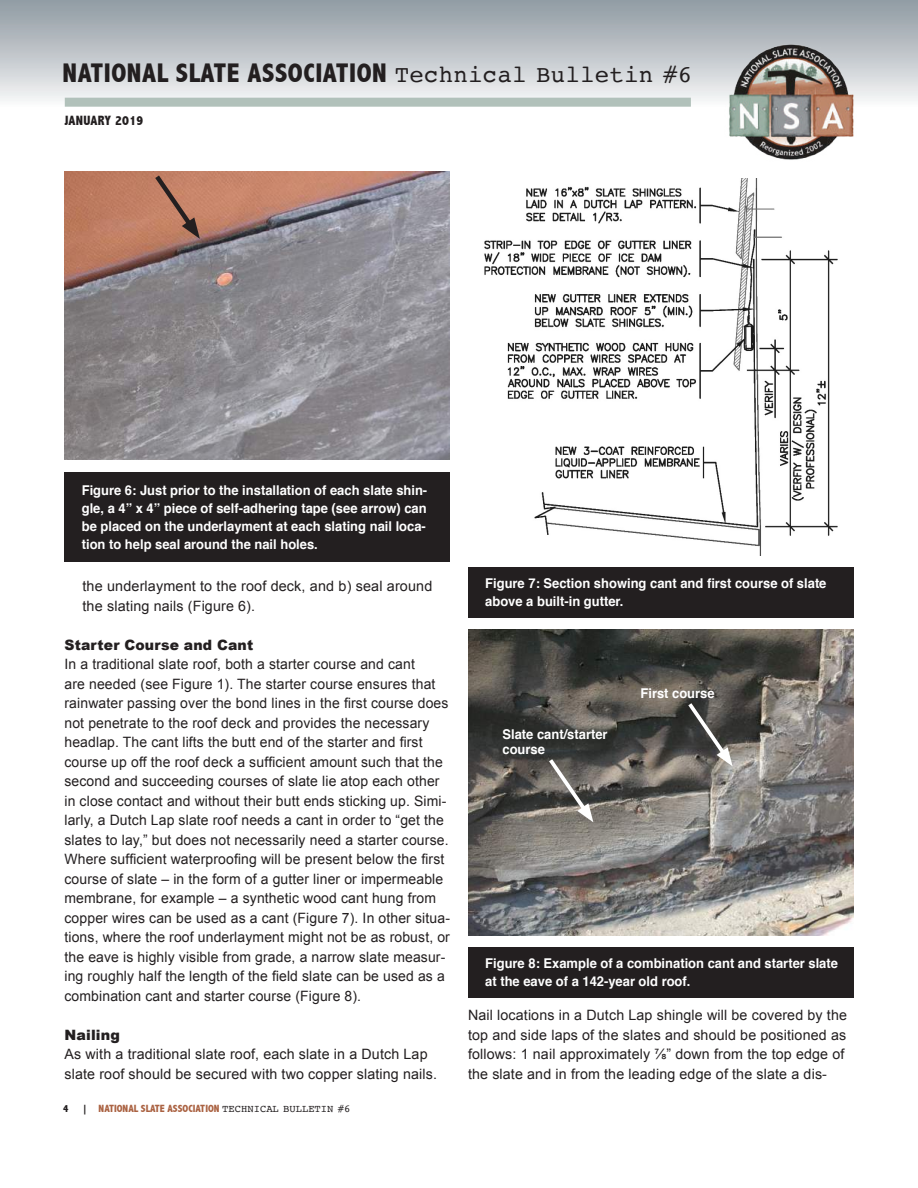
<style>
.page{position:relative;width:918px;height:1188px;background:#fff}
.page>*{position:absolute;margin:0;border:0;box-sizing:border-box;transform-origin:0 0}
.t1{font:800 condensed 27px "Abadi";letter-spacing:.02em;color:#231f20}
.t2{font:14.25px/19.5px "Arial";letter-spacing:.01em;color:#231f20}
.t3{font:900 14.25px "Arial";letter-spacing:.01em;color:#231f20}
.t4{font:700 13.5px/18px "Helvetica";color:#fff;scale:.96 1}
.t5{font:800 condensed 13.5px "Abadi";letter-spacing:.02em;color:#231f20}
.t6{font:800 condensed 10.5px "Abadi";color:#aa6242}
.t7{font:800 condensed 10.5px "Abadi";color:#231f20}
.s1{font-family:"Courier";font-weight:400;font-stretch:normal;font-size:24px}
.s2{color:#231f20}
.s3{font-family:"Courier";font-weight:400;font-stretch:normal;color:#231f20}
</style>
<div class="page">
<div style="left:0;top:0;width:918px;height:107px;background:linear-gradient(to bottom,#8e98a0,#f8f8f9)"></div>
<img style="left:724px;top:42px;width:133px;height:118px">
<div style="left:65px;top:98px;width:626px;height:9px;background:#b1c1ba"></div>
<img style="left:64px;top:171px;width:386px;height:289px">
<img style="left:484px;top:179px;width:354px;height:376px">
<img style="left:468px;top:629px;width:385px;height:306px">
<div style="left:64px;top:472px;width:386px;height:90px;background:#231f20"></div>
<div style="left:468px;top:567px;width:386px;height:50px;background:#231f20"></div>
<div style="left:468px;top:947px;width:386px;height:50px;background:#231f20"></div>
<svg style="left:151px;top:171px;width:49px;height:68px;background:#b1765e"></svg>
<svg style="left:685px;top:699px;width:48px;height:67px;background:#605e5b"></svg>
<svg style="left:545px;top:755px;width:48px;height:67px;background:#74716c"></svg>
<h1 class="t1" style="left:63px;top:57px;width:631px">NATIONAL SLATE ASSOCIATION <span class="s1">Technical Bulletin #6</span></h1>
<p class="t5" style="left:64px;top:113px;width:80px">JANUARY 2019</p>
<p class="t4" style="left:82px;top:481px;width:361px;text-align:justify">Figure 6: Just prior to the installation of each slate shin&shy;gle, a 4” x 4” piece of self-adhering tape (see arrow) can be placed on the underlayment at each slating nail loca&shy;tion to help seal around the nail holes.</p>
<p class="t2" style="left:82px;top:577px;width:351px">the underlayment to the roof deck, and b) seal around the slating nails (Figure 6).</p>
<p class="t3" style="left:64px;top:634px;width:190px">Starter Course and Cant</p>
<p class="t2" style="left:64px;top:655px;width:387px">In a traditional slate roof, both a starter course and cant<br>are needed (see Figure 1). The starter course ensures that rainwater passing over the bond lines in the first course does not penetrate to the roof deck and provides the necessary headlap. The cant lifts the butt end of the starter and first course up off the roof deck a sufficient amount such that the second and succeeding courses of slate lie atop each other in close contact and without their butt ends sticking up. Simi&shy;larly, a Dutch Lap slate roof needs a cant in order to “get the slates to lay,” but does not necessarily need a starter course.<br>Where sufficient waterproofing will be present below the first course of slate – in the form of a gutter liner or impermeable membrane, for example – a synthetic wood cant hung from copper wires can be used as a cant (Figure 7). In other situa&shy;tions, where the roof underlayment might not be as robust, or the eave is highly visible from grade, a narrow slate measur&shy;ing roughly half the length of the field slate can be used as a combination cant and starter course (Figure 8).</p>
<p class="t3" style="left:64px;top:1024px;width:57px">Nailing</p>
<p class="t2" style="left:64px;top:1045px;width:374px">As with a traditional slate roof, each slate in a Dutch Lap slate roof should be secured with two copper slating nails.</p>
<p class="t7" style="left:63px;top:1102px;width:7px">4</p>
<p class="t6" style="left:82px;top:1102px;width:270px"><span class="s2">|</span> NATIONAL SLATE ASSOCIATION <span class="s3">TECHNICAL BULLETIN #6</span></p>
<p class="t4" style="left:485px;top:575px;width:357px">Figure 7: Section showing cant and first course of slate above a built-in gutter.</p>
<p class="t4" style="left:502px;top:727px;width:111px;line-height:15px">Slate cant/starter course</p>
<p class="t4" style="left:641px;top:684px;width:79px">First course</p>
<p class="t4" style="left:485px;top:955px;width:369px">Figure 8: Example of a combination cant and starter slate at the eave of a 142-year old roof.</p>
<p class="t2" style="left:468px;top:1006px;width:381px">Nail locations in a Dutch Lap shingle will be covered by the top and side laps of the slates and should be positioned as follows: 1 nail approximately ⅞” down from the top edge of the slate and in from the leading edge of the slate a dis-</p>
</div>
